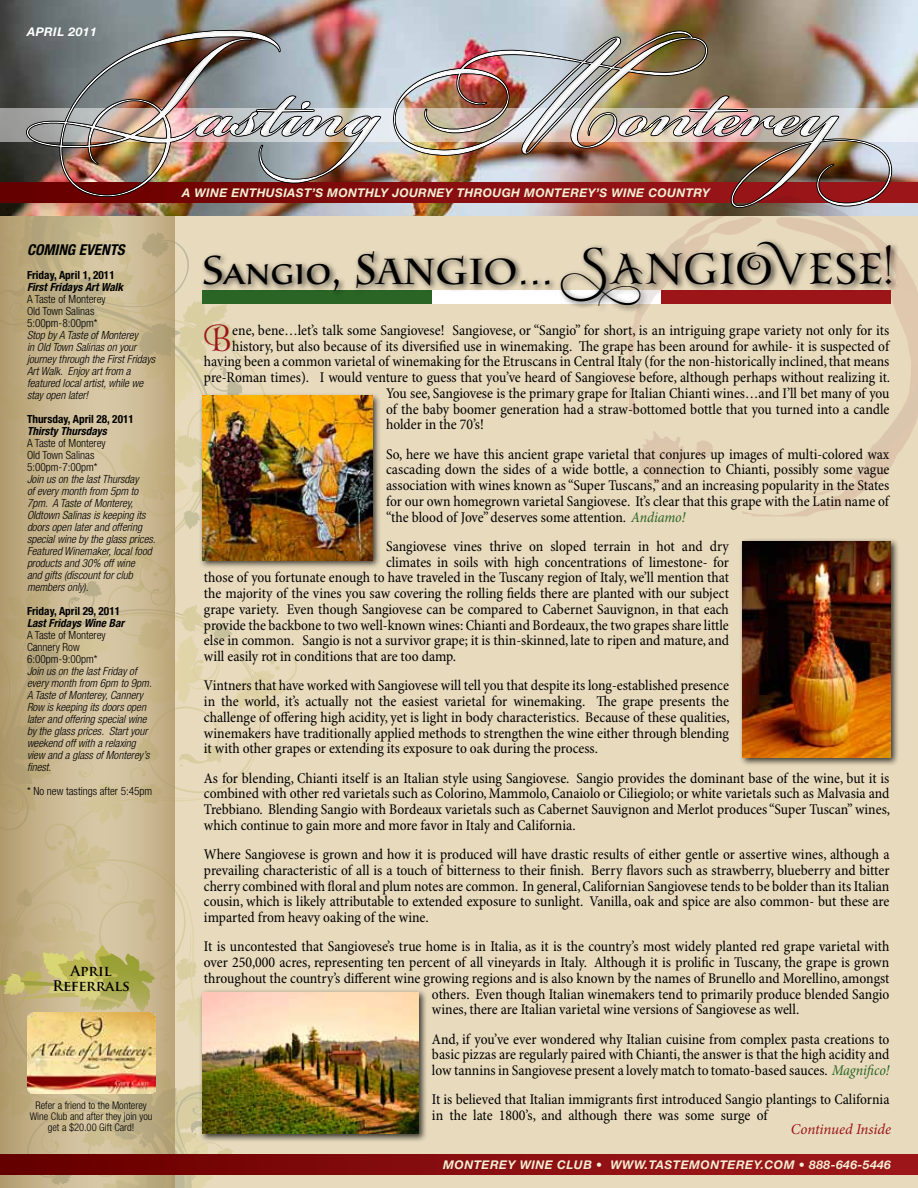
<style>
.page{position:relative;width:918px;height:1188px;background:#e8dabd}
.page>*{position:absolute;margin:0;border:0;box-sizing:border-box;transform-origin:0 0}
.t1{font:48px "Yana R Swash Caps I";color:#000}
.t2{font:32.85px "Yana R Swash Caps I";color:#9c1519}
.t3{font:condensed 15px/15.8px "Minion Pro";color:#000;text-align:justify}
.t4{font:italic 15px "Minion Pro";letter-spacing:-.01em;color:#9c1519}
.t5{font:italic 700 condensed 15px "Helvetica Neue";letter-spacing:.01em;color:#000}
.t6{font:700 14.25px/15px "Trajan Pro";letter-spacing:-.01em;color:#000;text-align:center}
.t7{font:italic 700 12px "Helvetica Neue";letter-spacing:.03em;color:#f3efd4}
.t8{font:italic 700 12px "Helvetica Neue";letter-spacing:.04em;color:#fff}
.t9{font:italic 300 condensed 11.25px/12px "Helvetica Neue";color:#000}
.t10{font:300 condensed 11.25px/12px "Helvetica Neue";color:#000}
.t11{font:700 condensed 11.25px "Helvetica Neue";color:#000}
.t12{font:italic 700 condensed 11.25px "Helvetica Neue";color:#000}
.t13{font:300 condensed 10.5px/11.2px "Helvetica Neue";color:#000;text-align:center}
.s1{font-family:"Sava Pro";font-size:42px}
.s2{font-family:"Charlemagne Std";font-weight:700;font-size:42px}
.s3{font-family:"Charlemagne Std";font-weight:700;font-size:36px}
.s4{font-family:"Yana R Swash Caps II"}
.s5{font-family:"Yana R"}
.s6{font-style:italic;color:#2a6525}
</style>
<div class="page">
<img style="left:0;top:0;width:918px;height:216px">
<svg style="left:0;top:108px;width:918px;height:34px;background:#c1c4c5"></svg>
<svg style="left:0;top:182px;width:918px;height:20px"></svg>
<svg style="left:297px;top:1154px;width:621px;height:20px;background:#8f1013"></svg>
<div style="left:26px;top:30px;width:866px;height:178px;background:#000;opacity:.5"></div>
<svg style="left:0;top:216px;width:297px;height:972px"></svg>
<div style="left:200px;top:238px;width:699px;height:75px;background:#000;opacity:.75"></div>
<img style="left:27px;top:1012px;width:128px;height:81px">
<div style="left:739px;top:538px;width:161px;height:228px;background:#000;opacity:.75"></div>
<img style="left:742px;top:542px;width:149px;height:215px">
<div style="left:199px;top:392px;width:183px;height:177px;background:#000;opacity:.75"></div>
<img style="left:202px;top:396px;width:171px;height:164px">
<div style="left:199px;top:989px;width:228px;height:154px;background:#000;opacity:.75"></div>
<img style="left:202px;top:992px;width:216px;height:142px">
<svg style="left:742px;top:495px;width:116px;height:20px"></svg>
<svg style="left:623px;top:196px;width:295px;height:299px"></svg>
<p class="t8" style="left:27px;top:25px;width:25px">APRIL</p>
<p class="t8" style="left:69px;top:25px;width:30px">2011</p>
<p class="t5" style="left:27px;top:240px;width:98px">Coming Events</p>
<p class="t11" style="left:27px;top:268px;width:89px">Friday, April 1, 2011</p>
<p class="t12" style="left:27px;top:280px;width:98px">First Fridays Art Walk</p>
<p class="t10" style="left:27px;top:293px;width:80px">A Taste of Monterey<br>Old Town Salinas<br>5:00pm-8:00pm*</p>
<p class="t9" style="left:27px;top:329px;width:130px">Stop by A Taste of Monterey<br>in Old Town Salinas on your journey through the First Fridays<br>Art Walk. Enjoy art from a featured local artist, while we stay open later!</p>
<p class="t11" style="left:27px;top:412px;width:108px">Thursday, April 28, 2011</p>
<p class="t12" style="left:27px;top:424px;width:81px">Thirsty Thursdays</p>
<p class="t10" style="left:27px;top:437px;width:80px">A Taste of Monterey<br>Old Town Salinas<br>5:00pm-7:00pm*</p>
<p class="t9" style="left:27px;top:473px;width:130px">Join us on the last Thursday<br>of every month from 5pm to<br>7pm. A Taste of Monterey,<br>Oldtown Salinas is keeping its doors open later and offering special wine by the glass prices.<br>Featured Winemaker, local food products and 30% off wine<br>and gifts (discount for club members only).</p>
<p class="t11" style="left:27px;top:604px;width:95px">Friday, April 29, 2011</p>
<p class="t12" style="left:27px;top:616px;width:99px">Last Fridays Wine Bar</p>
<p class="t10" style="left:27px;top:629px;width:80px">A Taste of Monterey<br>Cannery Row<br>6:00pm-9:00pm*</p>
<p class="t9" style="left:27px;top:665px;width:126px">Join us on the last Friday of every month from 6pm to 9pm.<br>A Taste of Monterey, Cannery<br>Row is keeping its doors open later and offering special wine by the glass prices. Start your weekend off with a relaxing view and a glass of Monterey’s finest.</p>
<p class="t10" style="left:27px;top:785px;width:127px">* No new tastings after 5:45pm</p>
<p class="t6" style="left:52px;top:964px;width:79px">April<br>Referrals</p>
<p class="t13" style="left:30px;top:1099px;width:124px">Refer a friend to the Monterey<br>Wine Club and after they join you get a $20.00 Gift Card!</p>
<p class="t7" style="left:182px;top:185px;width:529px">A WINE ENTHUSIAST’S MONTHLY JOURNEY THROUGH MONTEREY’S WINE COUNTRY</p>
<h1 class="t1" style="left:202px;top:239px;width:692px"><span class="s1">Sangio,</span> <span class="s2">S</span><span class="s3">ANGIO…</span> <span class="s4">S</span>ANGIOVESE<span class="s5">!</span></h1>
<h2 class="t2" style="left:204px;top:320px;width:30px">B</h2>
<p class="t3" style="left:232px;top:323px;width:659px">ene, bene…let’s talk some Sangiovese! Sangiovese, or “Sangio” for short, is an intriguing grape variety not only for its</p>
<p class="t3" style="left:232px;top:339px;width:658px">history, but also because of its diversified use in winemaking. The grape has been around for awhile- it is suspected of</p>
<p class="t3" style="left:204px;top:354px;width:687px">having been a common varietal of winemaking for the Etruscans in Central Italy (for the non-historically inclined, that means</p>
<p class="t3" style="left:204px;top:370px;width:688px">pre-Roman times). I would venture to guess that you’ve heard of Sangiovese before, although perhaps without realizing it.</p>
<p class="t3" style="left:386px;top:386px;width:505px">You see, Sangiovese is the primary grape for Italian Chianti wines…and I’ll bet many of you</p>
<p class="t3" style="left:386px;top:402px;width:505px">of the baby boomer generation had a straw-bottomed bottle that you turned into a candle</p>
<p class="t3" style="left:386px;top:417px;width:99px">holder in the 70’s!</p>
<p class="t3" style="left:386px;top:447px;width:505px">So, here we have this ancient grape varietal that conjures up images of multi-colored wax cascading down the sides of a wide bottle, a connection to Chianti, possibly some vague association with wines known as “Super Tuscans,” and an increasing popularity in the States for our own homegrown varietal Sangiovese. It’s clear that this grape with the Latin name of “the blood of Jove” deserves some attention. <span class="s6">Andiamo!</span></p>
<p class="t3" style="left:386px;top:539px;width:344px">Sangiovese vines thrive on sloped terrain in hot and dry</p>
<p class="t3" style="left:386px;top:555px;width:344px">climates in soils with high concentrations of limestone- for</p>
<p class="t3" style="left:204px;top:570px;width:527px">those of you fortunate enough to have traveled in the Tuscany region of Italy, we’ll mention that</p>
<p class="t3" style="left:204px;top:586px;width:527px">the majority of the vines you saw covering the rolling fields there are planted with our subject</p>
<p class="t3" style="left:204px;top:602px;width:526px">grape variety. Even though Sangiovese can be compared to Cabernet Sauvignon, in that each</p>
<p class="t3" style="left:204px;top:618px;width:526px">provide the backbone to two well-known wines: Chianti and Bordeaux, the two grapes share little</p>
<p class="t3" style="left:204px;top:633px;width:527px">else in common. Sangio is not a survivor grape; it is thin-skinned, late to ripen and mature, and</p>
<p class="t3" style="left:204px;top:649px;width:254px">will easily rot in conditions that are too damp.</p>
<p class="t3" style="left:204px;top:678px;width:527px">Vintners that have worked with Sangiovese will tell you that despite its long-established presence in the world, it’s actually not the easiest varietal for winemaking. The grape presents the challenge of offering high acidity, yet is light in body characteristics. Because of these qualities, winemakers have traditionally applied methods to strengthen the wine either through blending it with other grapes or extending its exposure to oak during the process.</p>
<p class="t3" style="left:204px;top:771px;width:688px">As for blending, Chianti itself is an Italian style using Sangiovese. Sangio provides the dominant base of the wine, but it is combined with other red varietals such as Colorino, Mammolo, Canaiolo or Ciliegiolo; or white varietals such as Malvasia and Trebbiano. Blending Sangio with Bordeaux varietals such as Cabernet Sauvignon and Merlot produces “Super Tuscan” wines, which continue to gain more and more favor in Italy and California.</p>
<p class="t3" style="left:204px;top:847px;width:687px">Where Sangiovese is grown and how it is produced will have drastic results of either gentle or assertive wines, although a prevailing characteristic of all is a touch of bitterness to their finish. Berry flavors such as strawberry, blueberry and bitter cherry combined with floral and plum notes are common. In general, Californian Sangiovese tends to be bolder than its Italian cousin, which is likely attributable to extended exposure to sunlight. Vanilla, oak and spice are also common- but these are imparted from heavy oaking of the wine.</p>
<p class="t3" style="left:204px;top:939px;width:687px">It is uncontested that Sangiovese’s true home is in Italia, as it is the country’s most widely planted red grape varietal with</p>
<p class="t3" style="left:204px;top:955px;width:687px">over 250,000 acres, representing ten percent of all vineyards in Italy. Although it is prolific in Tuscany, the grape is grown</p>
<p class="t3" style="left:204px;top:971px;width:687px">throughout the country’s different wine growing regions and is also known by the names of Brunello and Morellino, amongst</p>
<p class="t3" style="left:432px;top:987px;width:459px">others. Even though Italian winemakers tend to primarily produce blended Sangio</p>
<p class="t3" style="left:432px;top:1002px;width:369px">wines, there are Italian varietal wine versions of Sangiovese as well.</p>
<p class="t3" style="left:432px;top:1032px;width:459px">And, if you’ve ever wondered why Italian cuisine from complex pasta creations to basic pizzas are regularly paired with Chianti, the answer is that the high acidity and low tannins in Sangiovese present a lovely match to tomato-based sauces. <span class="s6">Magnifico!</span></p>
<p class="t3" style="left:432px;top:1092px;width:459px">It is believed that Italian immigrants first introduced Sangio plantings to California in the late 1800’s, and although there was some surge of</p>
<p class="t4" style="left:791px;top:1119px;width:102px">Continued Inside</p>
<p class="t7" style="left:443px;top:1157px;width:22px">MONTEREY</p>
<p class="t7" style="left:520px;top:1157px;width:21px">WINE</p>
<p class="t7" style="left:557px;top:1157px;width:66px">CLUB • WWW</p>
<p class="t7" style="left:645px;top:1157px;width:14px">.TASTEMONTEREY</p>
<p class="t7" style="left:761px;top:1157px;width:15px">.COM</p>
<p class="t7" style="left:799px;top:1157px;width:94px">• 888-646-5446</p>
</div>
